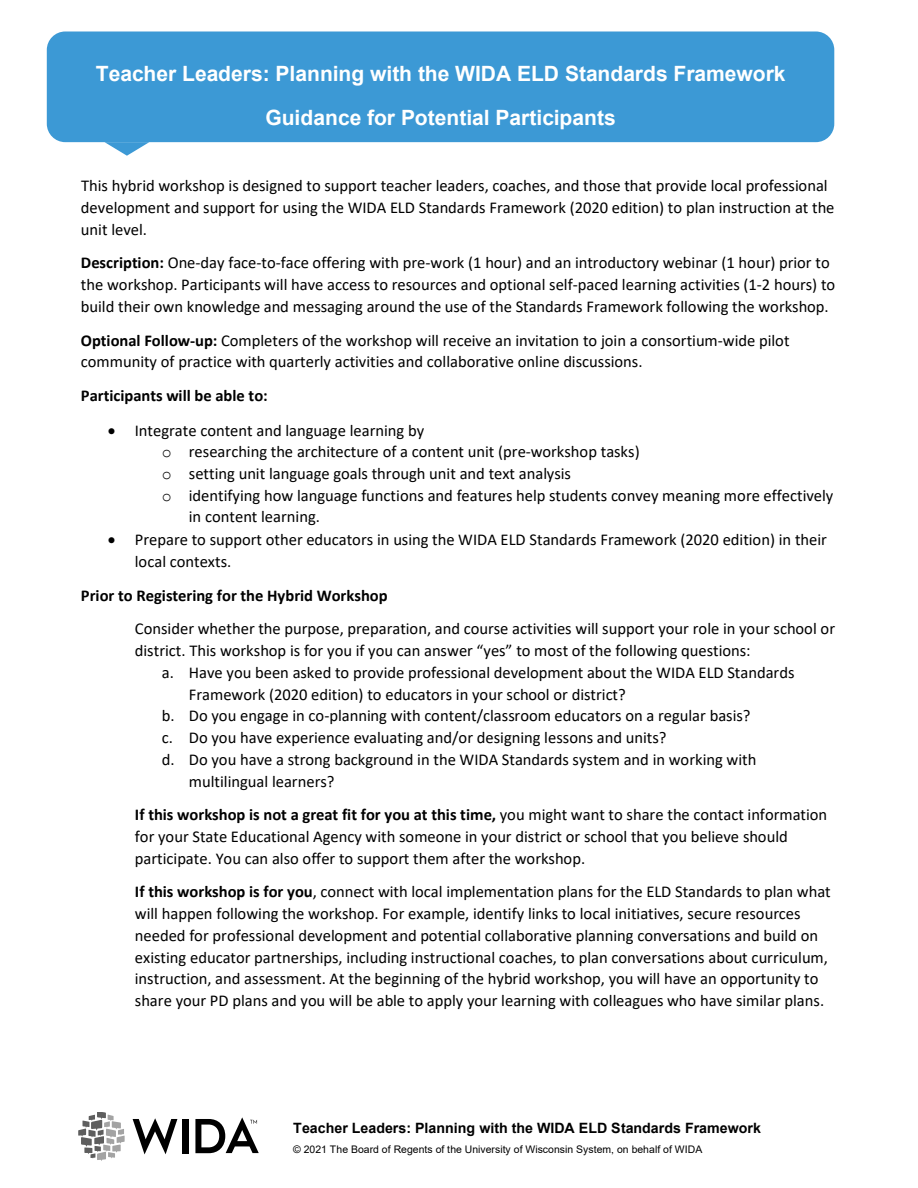
<style>
.page{position:relative;width:918px;height:1188px;background:#fff}
.page>*{position:absolute;margin:0;border:0;box-sizing:border-box;transform-origin:0 0}
.t1{font:700 21px/44.1px "Arial";color:#fff;text-align:center}
.t2{font:16.5px/21.8px "Calibri";color:#000}
.t3{font:700 16.5px "Calibri";color:#000}
.t4{font:700 14.25px "Arial";color:#000}
.t5{font:10.5px "Arial";color:#000}
.s1{font-weight:700}
.s2{font-family:"Courier New"}
</style>
<div class="page">
<div style="left:47px;top:32px;width:787px;height:110px;background:#3c99d5;border-radius:18px"></div>
<svg style="left:105px;top:142px;width:44px;height:14px"></svg>
<svg style="left:78px;top:1112px;width:47px;height:49px"></svg>
<svg style="left:133px;top:1118px;width:44px;height:36px"></svg>
<svg style="left:183px;top:1119px;width:6px;height:34px"></svg>
<svg style="left:195px;top:1117px;width:64px;height:36px"></svg>
<p class="t1" style="left:96px;top:51px;width:691px">Teacher Leaders: Planning with the WIDA ELD Standards Framework<br>Guidance for Potential Participants</p>
<p class="t2" style="left:81px;top:174px;width:755px">This hybrid workshop is designed to support teacher leaders, coaches, and those that provide local professional development and support for using the WIDA ELD Standards Framework (2020 edition) to plan instruction at the unit level.</p>
<p class="t2" style="left:81px;top:252px;width:756px"><span class="s1">Description:</span> One-day face-to-face offering with pre-work (1 hour) and an introductory webinar (1 hour) prior to the workshop. Participants will have access to resources and optional self-paced learning activities (1-2 hours) to build their own knowledge and messaging around the use of the Standards Framework following the workshop.</p>
<p class="t2" style="left:81px;top:329px;width:710px"><span class="s1">Optional Follow-up:</span> Completers of the workshop will receive an invitation to join a consortium-wide pilot community of practice with quarterly activities and collaborative online discussions.</p>
<p class="t3" style="left:81px;top:384px;width:188px">Participants will be able to:</p>
<p class="t2" style="left:108px;top:419px;width:318px">• Integrate content and language learning by</p>
<p class="t2" style="left:162px;top:441px;width:479px"><span class="s2">o</span> researching the architecture of a content unit (pre-workshop tasks)</p>
<p class="t2" style="left:162px;top:462px;width:411px"><span class="s2">o</span> setting unit language goals through unit and text analysis</p>
<p class="t2" style="left:189px;top:484px;width:646px;text-indent:-27px"><span class="s2">o</span> identifying how language functions and features help students convey meaning more effectively in content learning.</p>
<p class="t2" style="left:135px;top:528px;width:694px;text-indent:-27px">• Prepare to support other educators in using the WIDA ELD Standards Framework (2020 edition) in their local contexts.</p>
<p class="t3" style="left:81px;top:583px;width:308px">Prior to Registering for the Hybrid Workshop</p>
<p class="t2" style="left:135px;top:618px;width:702px">Consider whether the purpose, preparation, and course activities will support your role in your school or district. This workshop is for you if you can answer “yes” to most of the following questions:</p>
<p class="t2" style="left:189px;top:661px;width:607px;text-indent:-27px">a. Have you been asked to provide professional development about the WIDA ELD Standards<br>Framework (2020 edition) to educators in your school or district?</p>
<p class="t2" style="left:162px;top:704px;width:590px">b. Do you engage in co-planning with content/classroom educators on a regular basis?</p>
<p class="t2" style="left:162px;top:726px;width:506px">c. Do you have experience evaluating and/or designing lessons and units?</p>
<p class="t2" style="left:189px;top:748px;width:569px;text-indent:-27px">d. Do you have a strong background in the WIDA Standards system and in working with multilingual learners?</p>
<p class="t2" style="left:135px;top:803px;width:694px"><span class="s1">If this workshop is not a great fit for you at this time,</span> you might want to share the contact information for your State Educational Agency with someone in your district or school that you believe should participate. You can also offer to support them after the workshop.</p>
<p class="t2" style="left:135px;top:881px;width:697px"><span class="s1">If this workshop is for you</span>, connect with local implementation plans for the ELD Standards to plan what will happen following the workshop. For example, identify links to local initiatives, secure resources needed for professional development and potential collaborative planning conversations and build on existing educator partnerships, including instructional coaches, to plan conversations about curriculum, instruction, and assessment. At the beginning of the hybrid workshop, you will have an opportunity to share your PD plans and you will be able to apply your learning with colleagues who have similar plans.</p>
<p class="t4" style="left:293px;top:1118px;width:469px">Teacher Leaders: Planning with the WIDA ELD Standards Framework</p>
<p class="t5" style="left:293px;top:1143px;width:411px">© 2021 The Board of Regents of the University of Wisconsin System, on behalf of WIDA</p>
</div>
